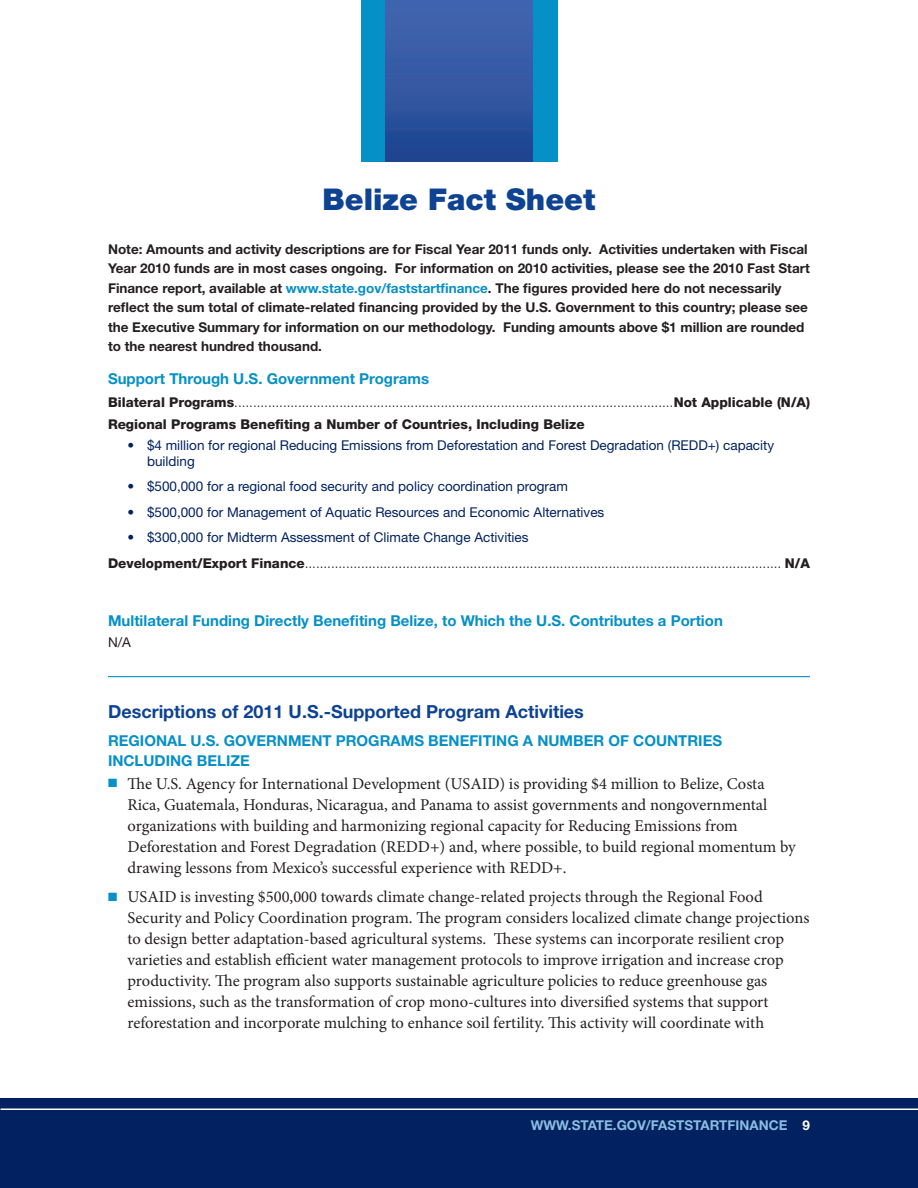
<style>
.page{position:relative;width:918px;height:1188px;background:#fff}
.page>*{position:absolute;margin:0;border:0;box-sizing:border-box;transform-origin:0 0}
.Country_name{font:900 30px "Helvetica Neue LT Std";color:#0d4392}
.Subhead_2{font:700 18px "Helvetica Neue LT Std";color:#0d4392}
.Hanging_indent{font:16.5px/21px "Minion Pro";color:#231f20}
.Blue_Table_head{font:700 15px "Helvetica Neue LT Std";color:#0690c8}
.Subhead_3{font:700 15px/19.5px "Helvetica Neue LT Std";color:#0690c8}
.Intro_text{font:700 13.5px/19.5px "Helvetica Neue LT Std";color:#231f20}
.Table_bold{font:300 13.5px "Helvetica Neue LT Std";color:#231f20}
.Double_hanging_inden{font:13.5px/16.5px "Helvetica Neue LT Std";color:#012160}
.Table_bold-2{font:800 13.5px "Helvetica Neue LT Std";color:#231f20}
.page_numbers{font:700 13.5px "Helvetica Neue LT Std";color:#8bbde0}
.N_A_Style__Multi{font:13.5px "Helvetica Neue LT Std";color:#231f20}
.s1{color:#0690c8}
.s2{font-weight:800}
.s3{color:#fff}
</style>
<div class="page">
<div style="left:1px;top:1098px;width:917px;height:90px;background:#012160"></div>
<hr style="left:1px;top:1108px;width:917px;height:2px;background:#fff">
<div style="left:361px;top:0;width:196px;height:162px;background:#0690c8"></div>
<img style="left:386px;top:0;width:146px;height:162px">
<hr style="left:108px;top:676px;width:702px;height:1px;background:#0690c8">
<p class="Country_name" style="left:323px;top:182px;width:274px">Belize Fact Sheet</p>
<p class="Intro_text" style="left:108px;top:239px;width:703px">Note: Amounts and activity descriptions are for Fiscal Year 2011 funds only. Activities undertaken with Fiscal Year 2010 funds are in most cases ongoing. For information on 2010 activities, please see the 2010 Fast Start Finance report, available at <span class="s1">www.state.gov/faststartfinance</span>. The figures provided here do not necessarily reflect the sum total of climate-related financing provided by the U.S. Government to this country; please see the Executive Summary for information on our methodology. Funding amounts above $1 million are rounded to the nearest hundred thousand.</p>
<p class="Blue_Table_head" style="left:108px;top:370px;width:323px">Support Through U.S. Government Programs</p>
<p class="Table_bold" style="left:108px;top:394px;width:703px"><span class="s2">Bilateral Programs</span>.....................................................................................................................<span class="s2">Not Applicable (N/A)</span></p>
<p class="Table_bold-2" style="left:108px;top:416px;width:478px">Regional Programs Benefiting a Number of Countries, Including Belize</p>
<p class="Double_hanging_inden" style="left:147px;top:437px;width:629px;text-indent:-20px">• $4 million for regional Reducing Emissions from Deforestation and Forest Degradation (REDD+) capacity building</p>
<p class="Double_hanging_inden" style="left:128px;top:478px;width:442px">• $500,000 for a regional food security and policy coordination program</p>
<p class="Double_hanging_inden" style="left:128px;top:503px;width:478px">• $500,000 for Management of Aquatic Resources and Economic Alternatives</p>
<p class="Double_hanging_inden" style="left:128px;top:528px;width:403px">• $300,000 for Midterm Assessment of Climate Change Activities</p>
<p class="Table_bold" style="left:108px;top:555px;width:703px"><span class="s2">Development/Export Finance</span>............................................................................................................................... <span class="s2">N/A</span></p>
<p class="Blue_Table_head" style="left:108px;top:611px;width:616px">Multilateral Funding Directly Benefiting Belize, to Which the U.S. Contributes a Portion</p>
<p class="N_A_Style__Multi" style="left:108px;top:634px;width:24px">N/A</p>
<p class="Subhead_2" style="left:108px;top:700px;width:477px">Descriptions of 2011 U.S.-Supported Program Activities</p>
<p class="Subhead_3" style="left:108px;top:731px;width:616px">REGIONAL U.S. GOVERNMENT PROGRAMS BENEFITING A NUMBER OF COUNTRIES<br>INCLUDING BELIZE</p>
<p class="Hanging_indent" style="left:127px;top:773px;width:670px">The U.S. Agency for International Development (USAID) is providing $4 million to Belize, Costa Rica, Guatemala, Honduras, Nicaragua, and Panama to assist governments and nongovernmental organizations with building and harmonizing regional capacity for Reducing Emissions from Deforestation and Forest Degradation (REDD+) and, where possible, to build regional momentum by drawing lessons from Mexico’s successful experience with REDD+.</p>
<p class="Hanging_indent" style="left:127px;top:887px;width:683px">USAID is investing $500,000 towards climate change-related projects through the Regional Food Security and Policy Coordination program. The program considers localized climate change projections to design better adaptation-based agricultural systems. These systems can incorporate resilient crop varieties and establish efficient water management protocols to improve irrigation and increase crop productivity. The program also supports sustainable agriculture policies to reduce greenhouse gas emissions, such as the transformation of crop mono-cultures into diversified systems that support reforestation and incorporate mulching to enhance soil fertility. This activity will coordinate with</p>
<p class="page_numbers" style="left:531px;top:1117px;width:281px">WWW.STATE.GOV/FASTSTARTFINANCE <span class="s3">9</span></p>
</div>
